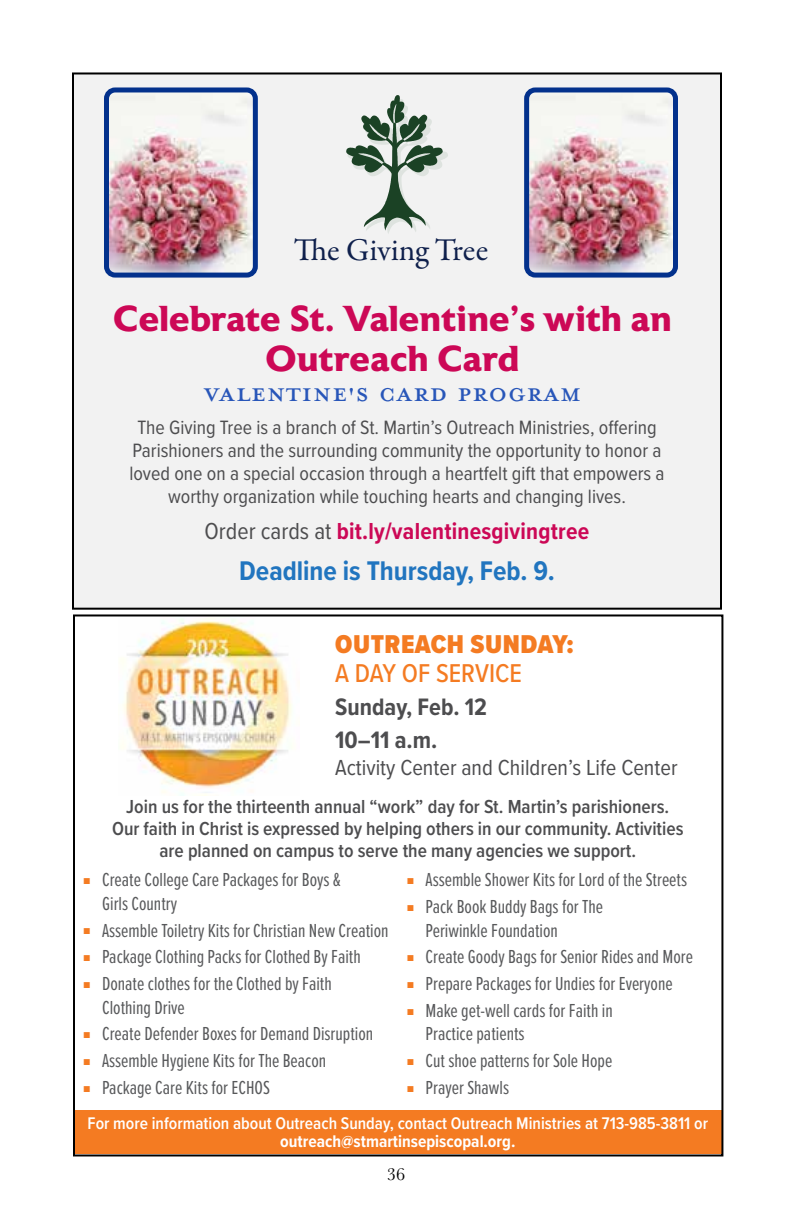
<style>
.page{position:relative;width:792px;height:1224px;background:#fff}
.page>*{position:absolute;margin:0;border:0;box-sizing:border-box;transform-origin:0 0}
.t1{font:38px "Mrs Eaves All Petite Caps OT";letter-spacing:.01em;color:#2856b9}
.t2{font:700 36px/40px "Astoria";letter-spacing:.01em;color:#cc0856;text-align:center}
.t3{font:32px "Garamond Premr Pro";letter-spacing:-.005em;color:#0f204c}
.t4{font:700 28px "Proxima Nova Cond";color:#2175bf}
.t5{font:900 26.8px "Proxima Nova Cond";letter-spacing:.02em;color:#f47b22}
.t6{font:500 26.8px "Proxima Nova Cond";color:#f47b22}
.t7{font:700 24.6px/33px "Proxima Nova Cond";color:#4d4d4f}
.t8{font:700 24px "Proxima Nova Cond";letter-spacing:.01em;color:#cc0856}
.t9{font:22.6px "Proxima Nova Cond";color:#4d4d4f}
.t10{font:20px/23px "Proxima Nova Cond";color:#4d4d4f;text-align:center}
.t11{font:19.6px/23.4px "Proxima Nova Ex Cn";color:#58595b}
.t12{font:600 19.6px/21.6px "Proxima Nova Cond";color:#4d4d4f;text-align:center}
.t13{font:18px "Baskerville URW";color:#000}
.t14{font:600 17.4px "Proxima Nova Cond";color:#fff}
.t15{font:700 17.4px "Proxima Nova Cond";color:#fff}
.s1{font-weight:400;color:#4d4d4f}
.s2{font-size:10.2px;color:#f47b22}
</style>
<div class="page">
<div style="left:73px;top:73px;width:648px;height:536px;background:#f2f2f2"></div>
<img style="left:110px;top:93px;width:142px;height:179px">
<div style="left:104px;top:87px;width:154px;height:191px;border:5px solid #03318c;border-radius:9px"></div>
<img style="left:530px;top:93px;width:142px;height:179px">
<div style="left:524px;top:87px;width:154px;height:191px;border:5px solid #03318c;border-radius:9px"></div>
<svg style="left:346px;top:95px;width:102px;height:138px"></svg>
<div style="left:72px;top:72px;width:650px;height:538px;border:2px solid #000"></div>
<img style="left:120px;top:618px;width:172px;height:178px">
<div style="left:74px;top:1111px;width:648px;height:43px;background:#f47b22"></div>
<div style="left:73px;top:614px;width:650px;height:542px;border:2px solid #000"></div>
<h3 class="t3" style="left:294px;top:230px;width:196px">The Giving Tree</h3>
<h2 class="t2" style="left:114px;top:298px;width:560px">Celebrate St. Valentine's with an<br>Outreach Card</h2>
<h1 class="t1" style="left:204px;top:376px;width:379px">Valentine's Card Program</h1>
<p class="t10" style="left:129px;top:415px;width:537px">The Giving Tree is a branch of St. Martin’s Outreach Ministries, offering Parishioners and the surrounding community the opportunity to honor a loved one on a special occasion through a heartfelt gift that empowers a worthy organization while touching hearts and changing lives.</p>
<p class="t8" style="left:205px;top:513px;width:386px"><span class="s1">Order cards at</span> bit.ly/valentinesgivingtree</p>
<h3 class="t4" style="left:239px;top:551px;width:317px">Deadline is Thursday, Feb. 9.</h3>
<h3 class="t5" style="left:335px;top:624px;width:240px">OUTREACH SUNDAY:</h3>
<h3 class="t6" style="left:335px;top:654px;width:188px">A DAY OF SERVICE</h3>
<p class="t7" style="left:335px;top:690px;width:153px">Sunday, Feb. 12<br>10–11 a.m.</p>
<p class="t9" style="left:335px;top:751px;width:344px">Activity Center and Children’s Life Center</p>
<p class="t12" style="left:112px;top:796px;width:573px">Join us for the thirteenth annual “work” day for St. Martin’s parishioners.<br>Our faith in Christ is expressed by helping others in our community. Activities are planned on campus to serve the many agencies we support.</p>
<p class="t11" style="left:102px;top:867px;width:240px;text-indent:-19px"><span class="s2">■</span> Create College Care Packages for Boys &amp;<br>Girls Country</p>
<p class="t11" style="left:84px;top:918px;width:306px"><span class="s2">■</span> Assemble Toiletry Kits for Christian New Creation</p>
<p class="t11" style="left:84px;top:944px;width:279px"><span class="s2">■</span> Package Clothing Packs for Clothed By Faith</p>
<p class="t11" style="left:102px;top:971px;width:231px;text-indent:-19px"><span class="s2">■</span> Donate clothes for the Clothed by Faith<br>Clothing Drive</p>
<p class="t11" style="left:84px;top:1021px;width:291px"><span class="s2">■</span> Create Defender Boxes for Demand Disruption</p>
<p class="t11" style="left:84px;top:1048px;width:244px"><span class="s2">■</span> Assemble Hygiene Kits for The Beacon</p>
<p class="t11" style="left:84px;top:1075px;width:188px"><span class="s2">■</span> Package Care Kits for ECHOS</p>
<p class="t11" style="left:407px;top:867px;width:282px"><span class="s2">■</span> Assemble Shower Kits for Lord of the Streets</p>
<p class="t11" style="left:426px;top:894px;width:179px;text-indent:-19px"><span class="s2">■</span> Pack Book Buddy Bags for The<br>Periwinkle Foundation</p>
<p class="t11" style="left:407px;top:944px;width:287px"><span class="s2">■</span> Create Goody Bags for Senior Rides and More</p>
<p class="t11" style="left:407px;top:971px;width:267px"><span class="s2">■</span> Prepare Packages for Undies for Everyone</p>
<p class="t11" style="left:426px;top:998px;width:189px;text-indent:-19px"><span class="s2">■</span> Make get-well cards for Faith in<br>Practice patients</p>
<p class="t11" style="left:407px;top:1048px;width:207px"><span class="s2">■</span> Cut shoe patterns for Sole Hope</p>
<p class="t11" style="left:407px;top:1075px;width:104px"><span class="s2">■</span> Prayer Shawls</p>
<p class="t14" style="left:88px;top:1110px;width:622px">For more information about Outreach Sunday, contact Outreach Ministries at 713-985-3811 or</p>
<p class="t15" style="left:280px;top:1129px;width:237px">outreach@stmartinsepiscopal.org.</p>
<p class="t13" style="left:387px;top:1162px;width:20px">36</p>
</div>
